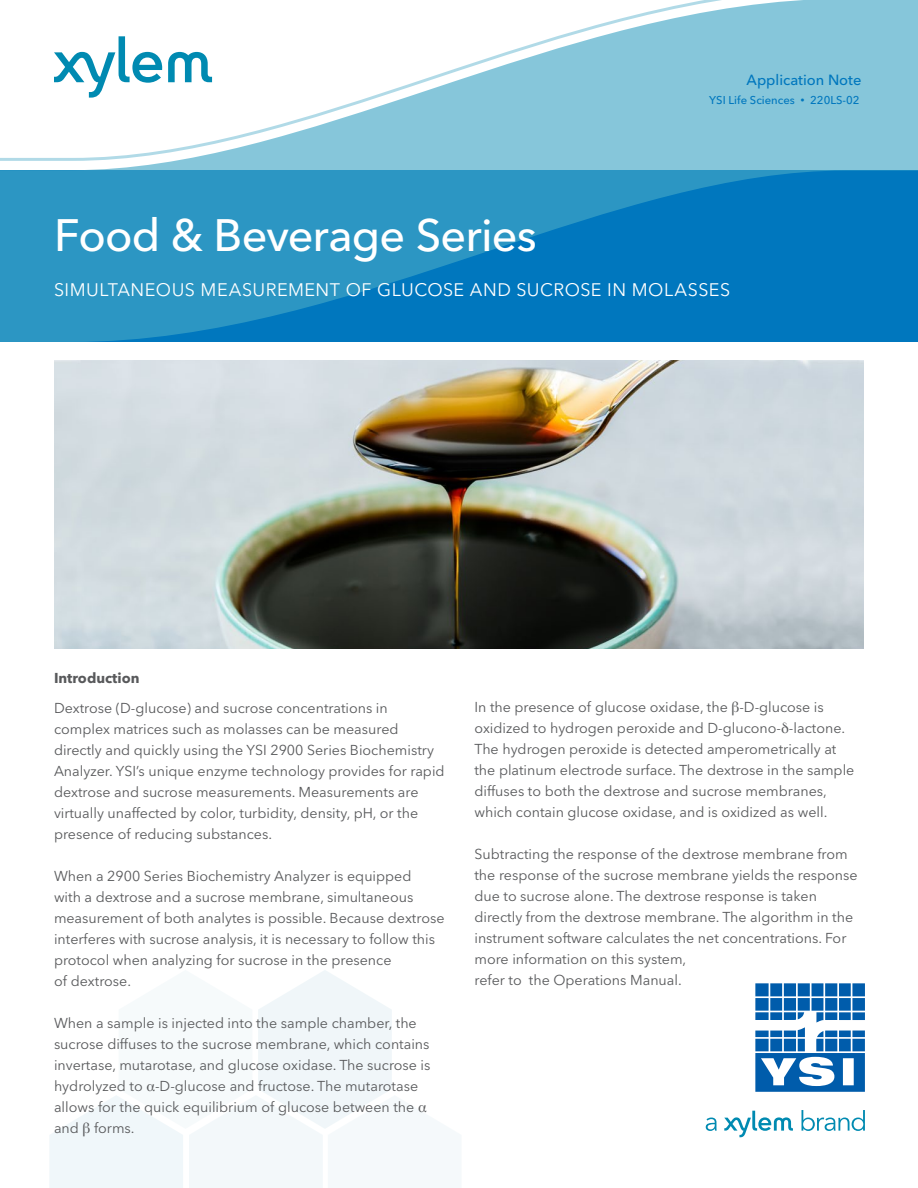
<style>
.page{position:relative;width:918px;height:1188px;background:#fff}
.page>*{position:absolute;margin:0;border:0;box-sizing:border-box;transform-origin:0 0}
.t1{font:500 45px "Avenir Next LT Pro";letter-spacing:-.02em;color:#fff}
.t2{font:18px "Avenir Next LT Pro";letter-spacing:.03em;color:#fff}
.t3{font:500 14.7px "Avenir Next LT Pro";color:#0077be}
.t4{font:14.25px/21px "Avenir Next LT Pro";color:#58595b}
.t5{font:700 14.25px "Avenir Next LT Pro";color:#58595b}
.t6{font:500 11.25px "Avenir Next LT Pro";color:#0077be}
.s1{font-weight:400;font-size:8.4px}
.s2{font-family:"Times"}
</style>
<div class="page">
<svg style="left:0;top:161px;width:918px;height:181px;fill:#2c96c3"></svg>
<svg style="left:0;top:0;width:918px;height:161px"></svg>
<svg style="left:755px;top:983px;width:110px;height:109px"></svg>
<svg style="left:706px;top:1118px;width:11px;height:13px"></svg>
<svg style="left:802px;top:1110px;width:63px;height:21px"></svg>
<svg style="left:724px;top:1111px;width:69px;height:26px"></svg>
<svg style="left:50px;top:970px;width:342px;height:218px"></svg>
<img style="left:54px;top:361px;width:810px;height:288px">
<p class="t3" style="left:747px;top:71px;width:116px">Application Note</p>
<p class="t6" style="left:709px;top:93px;width:152px">YSI Life Sciences <span class="s1">•</span> 220LS-02</p>
<h1 class="t1" style="left:54px;top:208px;width:484px">Food &amp; Beverage Series</h1>
<p class="t2" style="left:54px;top:279px;width:678px">SIMULTANEOUS MEASUREMENT OF GLUCOSE AND SUCROSE IN MOLASSES</p>
<p class="t5" style="left:54px;top:669px;width:87px">Introduction</p>
<p class="t4" style="left:54px;top:698px;width:392px">Dextrose (D-glucose) and sucrose concentrations in complex matrices such as molasses can be measured directly and quickly using the YSI 2900 Series Biochemistry Analyzer. YSI’s unique enzyme technology provides for rapid dextrose and sucrose measurements. Measurements are virtually unaffected by color, turbidity, density, pH, or the presence of reducing substances.</p>
<p class="t4" style="left:54px;top:866px;width:392px">When a 2900 Series Biochemistry Analyzer is equipped<br>with a dextrose and a sucrose membrane, simultaneous measurement of both analytes is possible. Because dextrose interferes with sucrose analysis, it is necessary to follow this protocol when analyzing for sucrose in the presence<br>of dextrose.</p>
<p class="t4" style="left:54px;top:1013px;width:378px">When a sample is injected into the sample chamber, the sucrose diffuses to the sucrose membrane, which contains invertase, mutarotase, and glucose oxidase. The sucrose is hydrolyzed to <span class="s2">α</span>-D-glucose and fructose. The mutarotase allows for the quick equilibrium of glucose between the <span class="s2">α </span>and <span class="s2">β</span> forms.</p>
<p class="t4" style="left:474px;top:697px;width:381px">In the presence of glucose oxidase, the <span class="s2">β</span>-D-glucose is oxidized to hydrogen peroxide and D-glucono-<span class="s2">δ</span>-lactone.<br>The hydrogen peroxide is detected amperometrically at the platinum electrode surface. The dextrose in the sample diffuses to both the dextrose and sucrose membranes, which contain glucose oxidase, and is oxidized as well.</p>
<p class="t4" style="left:474px;top:844px;width:385px">Subtracting the response of the dextrose membrane from the response of the sucrose membrane yields the response due to sucrose alone. The dextrose response is taken directly from the dextrose membrane. The algorithm in the instrument software calculates the net concentrations. For more information on this system,<br>refer to the Operations Manual.</p>
</div>
